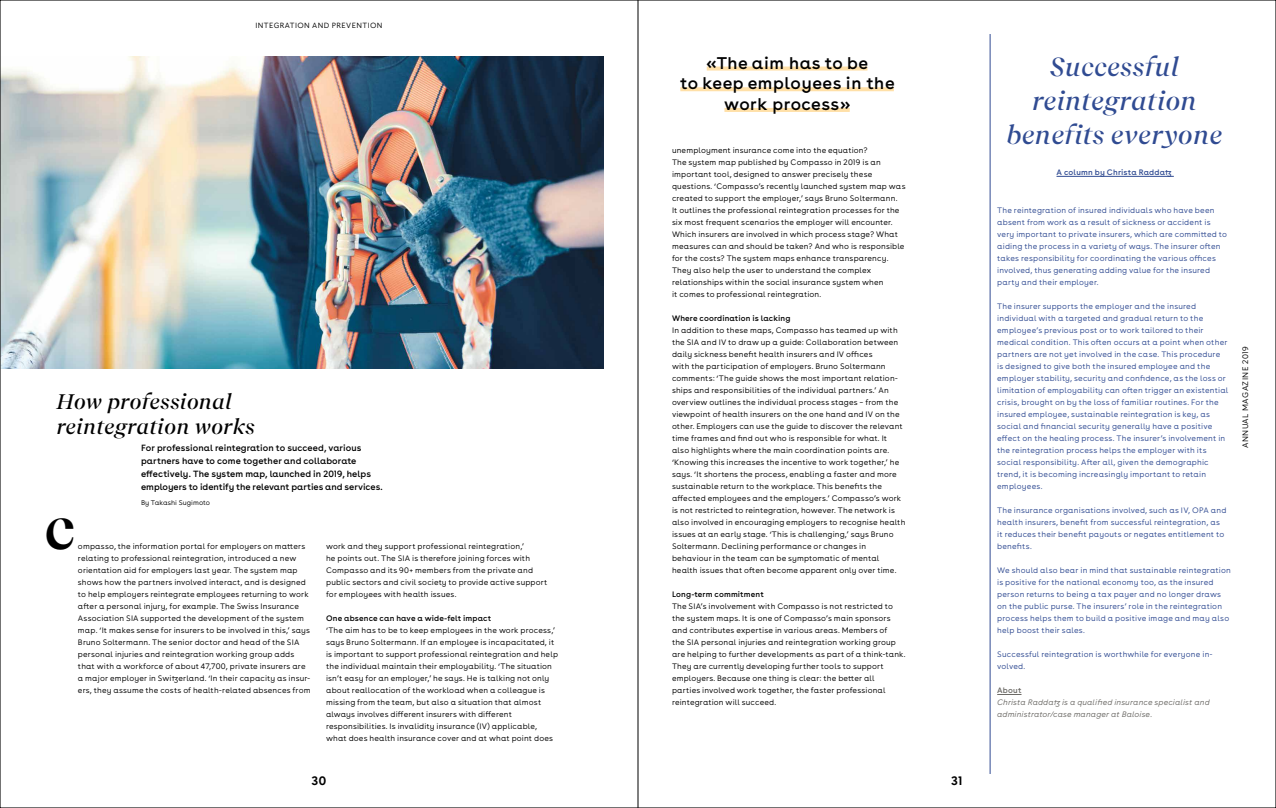
<style>
.page{position:relative;width:1276px;height:808px;background:#fff}
.page>*{position:absolute;margin:0;border:0;box-sizing:border-box;transform-origin:0 0}
.t1{font:700 43px "Recife Display";color:#000}
.t2{font:italic 500 26px/34px "Recife Display";letter-spacing:.03em;color:#304b92;text-align:center}
.t3{font:italic 500 21px/25.2px "Recife Display";letter-spacing:.03em;color:#000}
.t4{font:18px/20.7px "Buenos Aires";letter-spacing:.03em;color:#000;text-align:center}
.t5{font:700 13px "Buenos Aires";color:#000}
.t6{font:9.6px/13px "Buenos Aires";letter-spacing:.005em;color:#000}
.t7{font:300 8.5px "Buenos Aires";letter-spacing:.05em;color:#000}
.t8{font:300 8.4px/12px "Buenos Aires";letter-spacing:.015em;color:#000}
.t9{font:300 8.4px/12px "Buenos Aires";letter-spacing:.02em;color:#304b92}
.t10{font:italic 300 8.4px/12px "Buenos Aires";letter-spacing:.02em;color:#6a6864}
.t11{font:8.4px "Buenos Aires";letter-spacing:.015em;color:#000}
.t12{font:8.4px "Buenos Aires";letter-spacing:.02em;color:#304b92}
.t13{font:8.4px "Buenos Aires";letter-spacing:.025em;color:#6a6864}
.t14{font:300 8px "Buenos Aires";letter-spacing:.05em;color:#000}
.t15{font:300 7.2px "Buenos Aires";letter-spacing:.01em;color:#000}
</style>
<div class="page">
<img style="left:2px;top:57px;width:602px;height:312px">
<svg style="left:997px;top:694px;width:24px;height:1px"></svg>
<hr style="left:1056px;top:176px;width:117px;height:1px;background:#304b92">
<hr style="left:989px;top:34px;width:1px;height:740px;background:#304b92">
<svg style="left:707px;top:67px;width:160px;height:4px"></svg>
<svg style="left:680px;top:87px;width:214px;height:4px"></svg>
<hr style="left:724px;top:108px;width:126px;height:4px;background:#ffe0a8">
<hr style="left:638px;top:0;width:1px;height:808px;background:#000">
<p class="t14" style="left:255px;top:21px;width:129px">INTEGRATION AND PREVENTION</p>
<h3 class="t3" style="left:57px;top:388px;width:199px">How professional reintegration works</h3>
<p class="t6" style="left:141px;top:441px;width:243px">For professional reintegration to succeed, various partners have to come together and collaborate effectively. The system map, launched in 2019, helps employers to identify the relevant parties and services.</p>
<p class="t15" style="left:141px;top:498px;width:71px">By Takashi Sugimoto</p>
<h1 class="t1" style="left:45px;top:502px;width:32px">C</h1>
<p class="t8" style="left:78px;top:540px;width:234px">ompasso, the information portal for employers on matters relating to professional reintegration, introduced a new orientation aid for employers last year. The system map shows how the partners involved interact, and is designed to help employers reintegrate employees returning to work after a personal injury, for example. The Swiss Insurance Association SIA supported the development of the system map. ‘It makes sense for insurers to be involved in this,’ says Bruno Soltermann. The senior doctor and head of the SIA personal injuries and reintegration working group adds that with a workforce of about 47,700, private insurers are a major employer in Switzerland. ‘In their capacity as insur&shy;ers, they assume the costs of health-related absences from</p>
<p class="t8" style="left:326px;top:540px;width:223px">work and they support professional reintegration,’<br>he points out. The SIA is therefore joining forces with Compasso and its 90+ members from the private and public sectors and civil society to provide active support for employees with health issues.</p>
<p class="t11" style="left:326px;top:613px;width:167px">One absence can have a wide-felt impact</p>
<p class="t8" style="left:326px;top:624px;width:233px">‘The aim has to be to keep employees in the work process,’ says Bruno Soltermann. If an employee is incapacitated, it is important to support professional reintegration and help the individual maintain their employability. ‘The situation isn’t easy for an employer,’ he says. He is talking not only about reallocation of the workload when a colleague is missing from the team, but also a situation that almost always involves different insurers with different responsibilities. Is invalidity insurance (IV) applicable, what does health insurance cover and at what point does</p>
<h3 class="t4" style="left:680px;top:52px;width:216px">«The aim has to be<br>to keep employees in the work process»</h3>
<p class="t8" style="left:672px;top:144px;width:235px">unemployment insurance come into the equation?<br>The system map published by Compasso in 2019 is an important tool, designed to answer precisely these questions. ‘Compasso’s recently launched system map was created to support the employer,’ says Bruno Soltermann.<br>It outlines the professional reintegration processes for the six most frequent scenarios the employer will encounter.<br>Which insurers are involved in which process stage? What measures can and should be taken? And who is responsible for the costs? The system maps enhance transparency.<br>They also help the user to understand the complex relationships within the social insurance system when<br>it comes to professional reintegration.</p>
<p class="t11" style="left:672px;top:313px;width:120px">Where coordination is lacking</p>
<p class="t8" style="left:672px;top:324px;width:235px">In addition to these maps, Compasso has teamed up with the SIA and IV to draw up a guide: Collaboration between daily sickness benefit health insurers and IV offices<br>with the participation of employers. Bruno Soltermann comments: ‘The guide shows the most important relation&shy;ships and responsibilities of the individual partners.’ An overview outlines the individual process stages – from the viewpoint of health insurers on the one hand and IV on the other. Employers can use the guide to discover the relevant time frames and find out who is responsible for what. It also highlights where the main coordination points are. ‘Knowing this increases the incentive to work together,’ he says. ‘It shortens the process, enabling a faster and more sustainable return to the workplace. This benefits the affected employees and the employers.’ Compasso’s work is not restricted to reintegration, however. The network is also involved in encouraging employers to recognise health issues at an early stage. ‘This is challenging,’ says Bruno Soltermann. Declining performance or changes in behaviour in the team can be symptomatic of mental health issues that often become apparent only over time.</p>
<p class="t11" style="left:672px;top:589px;width:93px">Long-term commitment</p>
<p class="t8" style="left:672px;top:600px;width:235px">The SIA’s involvement with Compasso is not restricted to the system maps. It is one of Compasso’s main sponsors and contributes expertise in various areas. Members of<br>the SIA personal injuries and reintegration working group are helping to further developments as part of a think-tank.<br>They are currently developing further tools to support employers. Because one thing is clear: the better all<br>parties involved work together, the faster professional reintegration will succeed.</p>
<h3 class="t5" style="left:312px;top:772px;width:16px">30</h3>
<h3 class="t5" style="left:951px;top:772px;width:13px">31</h3>
<h2 class="t2" style="left:1006px;top:49px;width:217px">Successful reintegration benefits everyone</h2>
<p class="t12" style="left:1056px;top:167px;width:117px">A column by Christa Raddatz</p>
<p class="t9" style="left:997px;top:204px;width:231px">The reintegration of insured individuals who have been absent from work as a result of sickness or accident is very important to private insurers, which are committed to aiding the process in a variety of ways. The insurer often takes responsibility for coordinating the various offices involved, thus generating adding value for the insured party and their employer.</p>
<p class="t9" style="left:997px;top:300px;width:233px">The insurer supports the employer and the insured individual with a targeted and gradual return to the employee’s previous post or to work tailored to their medical condition. This often occurs at a point when other partners are not yet involved in the case. This procedure is designed to give both the insured employee and the employer stability, security and confidence, as the loss or limitation of employability can often trigger an existential crisis, brought on by the loss of familiar routines. For the insured employee, sustainable reintegration is key, as social and financial security generally have a positive effect on the healing process. The insurer’s involvement in the reintegration process helps the employer with its social responsibility. After all, given the demographic trend, it is becoming increasingly important to retain employees.</p>
<p class="t9" style="left:997px;top:504px;width:231px">The insurance organisations involved, such as IV, OPA and health insurers, benefit from successful reintegration, as it reduces their benefit payouts or negates entitlement to benefits.</p>
<p class="t9" style="left:997px;top:564px;width:235px">We should also bear in mind that sustainable reintegration is positive for the national economy too, as the insured person returns to being a tax payer and no longer draws on the public purse. The insurers’ role in the reintegration process helps them to build a positive image and may also help boost their sales.</p>
<p class="t9" style="left:997px;top:648px;width:217px">Successful reintegration is worthwhile for everyone in&shy;volved.</p>
<p class="t13" style="left:997px;top:685px;width:26px">About</p>
<p class="t10" style="left:997px;top:696px;width:214px">Christa Raddatz is a qualified insurance specialist and administrator/case manager at Baloise.</p>
<p class="t7" style="left:1240px;top:448px;width:103px;rotate:-90deg">ANNUAL MAGAZINE 2019</p>
</div>
